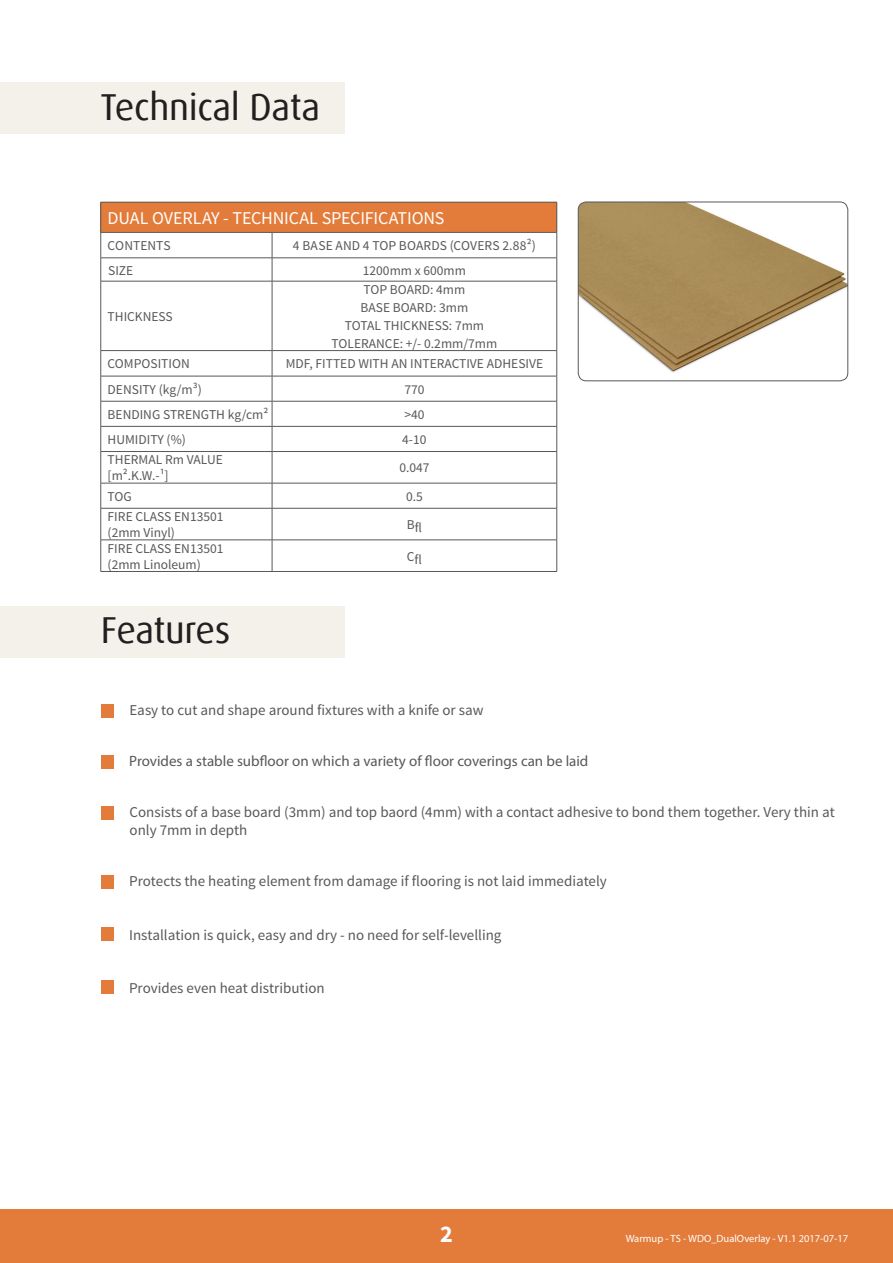
<style>
.page{position:relative;width:893px;height:1263px;background:#fff}
.page>*{position:absolute;margin:0;border:0;box-sizing:border-box;transform-origin:0 0}
.t1{font:37.5px "Dax Offc";letter-spacing:-.01em;color:#231f20}
.t2{font:700 24px "Source Sans Pro";color:#fff}
.t3{font:18px "Source Sans Pro";letter-spacing:-.01em;color:#fff}
.t4{font:15px/18px "Source Sans Pro";color:#57585a}
.t5{font:15px "Myriad Pro";color:#57585a}
.t6{font:13.5px "Source Sans Pro";color:#57585a}
.t7{font:13.5px "Source Sans Pro";color:#57595a}
.t8{font:10.5px "Myriad Pro";color:#fff}
</style>
<div class="page">
<div style="left:0;top:1209px;width:893px;height:54px;background:#e37c3a"></div>
<div style="left:0;top:83px;width:344px;height:51px;background:#f4f1ea"></div>
<img style="left:578px;top:202px;width:270px;height:179px">
<div style="left:578px;top:202px;width:270px;height:179px;border:1px solid #57585a;border-radius:8px"></div>
<div style="left:101px;top:202px;width:456px;height:30px;background:#e37c3a"></div>
<svg style="left:101px;top:233px;width:455px;height:338px"></svg>
<svg style="left:101px;top:259px;width:455px;height:117px"></svg>
<hr style="left:101px;top:258px;width:171px;height:1px;background:#57585a">
<hr style="left:272px;top:258px;width:285px;height:1px;background:#57585a">
<svg style="left:100px;top:233px;width:1px;height:48px"></svg>
<svg style="left:272px;top:233px;width:1px;height:48px"></svg>
<svg style="left:556px;top:233px;width:1px;height:48px"></svg>
<hr style="left:101px;top:281px;width:171px;height:1px;background:#57585a">
<hr style="left:100px;top:281px;width:1px;height:69px;background:#57585a">
<hr style="left:272px;top:281px;width:285px;height:1px;background:#57585a">
<hr style="left:272px;top:281px;width:1px;height:69px;background:#57585a">
<hr style="left:556px;top:281px;width:1px;height:69px;background:#57585a">
<hr style="left:101px;top:350px;width:171px;height:1px;background:#57585a">
<hr style="left:272px;top:350px;width:285px;height:1px;background:#57585a">
<hr style="left:101px;top:376px;width:171px;height:1px;background:#57585a">
<hr style="left:272px;top:376px;width:285px;height:1px;background:#57585a">
<hr style="left:101px;top:401px;width:171px;height:1px;background:#57585a">
<hr style="left:272px;top:401px;width:285px;height:1px;background:#57585a">
<hr style="left:101px;top:426px;width:171px;height:1px;background:#57585a">
<svg style="left:100px;top:351px;width:1px;height:100px"></svg>
<hr style="left:272px;top:426px;width:285px;height:1px;background:#57585a">
<svg style="left:272px;top:351px;width:1px;height:100px"></svg>
<svg style="left:556px;top:351px;width:1px;height:100px"></svg>
<hr style="left:101px;top:451px;width:171px;height:1px;background:#57585a">
<hr style="left:100px;top:452px;width:1px;height:31px;background:#57585a">
<hr style="left:272px;top:451px;width:285px;height:1px;background:#57585a">
<hr style="left:272px;top:452px;width:1px;height:31px;background:#57585a">
<hr style="left:556px;top:452px;width:1px;height:31px;background:#57585a">
<hr style="left:101px;top:483px;width:171px;height:1px;background:#57585a">
<svg style="left:100px;top:483px;width:1px;height:25px"></svg>
<hr style="left:272px;top:483px;width:285px;height:1px;background:#57585a">
<svg style="left:272px;top:483px;width:1px;height:25px"></svg>
<svg style="left:556px;top:483px;width:1px;height:25px"></svg>
<hr style="left:101px;top:508px;width:171px;height:1px;background:#57585a">
<hr style="left:100px;top:508px;width:1px;height:32px;background:#57585a">
<hr style="left:272px;top:508px;width:285px;height:1px;background:#57585a">
<hr style="left:272px;top:508px;width:1px;height:32px;background:#57585a">
<hr style="left:556px;top:508px;width:1px;height:32px;background:#57585a">
<hr style="left:101px;top:540px;width:171px;height:1px;background:#57585a">
<hr style="left:100px;top:540px;width:1px;height:31px;background:#57585a">
<hr style="left:272px;top:540px;width:285px;height:1px;background:#57585a">
<hr style="left:272px;top:540px;width:1px;height:31px;background:#57585a">
<hr style="left:556px;top:540px;width:1px;height:31px;background:#57585a">
<hr style="left:101px;top:571px;width:171px;height:1px;background:#57585a">
<hr style="left:272px;top:571px;width:285px;height:1px;background:#57585a">
<hr style="left:101px;top:202px;width:171px;height:1px;background:#57585a">
<hr style="left:100px;top:202px;width:1px;height:30px;background:#57585a">
<hr style="left:272px;top:202px;width:285px;height:1px;background:#57585a">
<hr style="left:556px;top:202px;width:1px;height:30px;background:#57585a">
<hr style="left:101px;top:232px;width:171px;height:1px;background:#57585a">
<hr style="left:272px;top:232px;width:285px;height:1px;background:#57585a">
<div style="left:0;top:606px;width:345px;height:51px;background:#f4f1ea"></div>
<div style="left:101px;top:704px;width:13px;height:13px;background:#e37c3a"></div>
<div style="left:101px;top:755px;width:13px;height:13px;background:#e37c3a"></div>
<div style="left:101px;top:806px;width:13px;height:13px;background:#e37c3a"></div>
<div style="left:101px;top:875px;width:13px;height:13px;background:#e37c3a"></div>
<div style="left:101px;top:928px;width:13px;height:13px;background:#e37c3a"></div>
<div style="left:101px;top:981px;width:13px;height:13px;background:#e37c3a"></div>
<p class="t1" style="left:101px;top:83px;width:221px">Technical Data</p>
<p class="t3" style="left:108px;top:207px;width:338px">DUAL OVERLAY - TECHNICAL SPECIFICATIONS</p>
<p class="t6" style="left:108px;top:237px;width:65px">CONTENTS</p>
<p class="t6" style="left:293px;top:237px;width:244px">4 BASE AND 4 TOP BOARDS (COVERS 2.88²)</p>
<p class="t6" style="left:108px;top:262px;width:27px">SIZE</p>
<p class="t7" style="left:363px;top:262px;width:105px">1200mm x 600mm</p>
<p class="t6" style="left:108px;top:308px;width:67px">THICKNESS</p>
<p class="t7" style="left:363px;top:281px;width:103px">TOP BOARD: 4mm</p>
<p class="t7" style="left:361px;top:299px;width:109px">BASE BOARD: 3mm</p>
<p class="t7" style="left:345px;top:317px;width:141px">TOTAL THICKNESS: 7mm</p>
<p class="t7" style="left:332px;top:335px;width:167px">TOLERANCE: +/- 0.2mm/7mm</p>
<p class="t6" style="left:108px;top:355px;width:84px">COMPOSITION</p>
<p class="t7" style="left:286px;top:355px;width:259px">MDF, FITTED WITH AN INTERACTIVE ADHESIVE</p>
<p class="t6" style="left:108px;top:381px;width:96px">DENSITY (kg/m³)</p>
<p class="t6" style="left:404px;top:381px;width:22px">770</p>
<p class="t6" style="left:108px;top:406px;width:162px">BENDING STRENGTH kg/cm²</p>
<p class="t6" style="left:404px;top:406px;width:22px">&gt;40</p>
<p class="t6" style="left:108px;top:431px;width:80px">HUMIDITY (%)</p>
<p class="t6" style="left:402px;top:431px;width:26px">4-10</p>
<p class="t6" style="left:108px;top:451px;width:117px">THERMAL Rm VALUE</p>
<p class="t6" style="left:108px;top:468px;width:63px">[m².K.W.-¹]</p>
<p class="t6" style="left:399px;top:459px;width:32px">0.047</p>
<p class="t6" style="left:108px;top:488px;width:26px">TOG</p>
<p class="t6" style="left:406px;top:488px;width:18px">0.5</p>
<p class="t6" style="left:108px;top:508px;width:117px">FIRE CLASS EN13501</p>
<p class="t6" style="left:108px;top:524px;width:69px">(2mm Vinyl)</p>
<p class="t6" style="left:407px;top:519px;width:17px">Bfl</p>
<p class="t6" style="left:108px;top:540px;width:117px">FIRE CLASS EN13501</p>
<p class="t6" style="left:108px;top:556px;width:95px">(2mm Linoleum)</p>
<p class="t1" style="left:101px;top:606px;width:131px">Features</p>
<p class="t6" style="left:407px;top:551px;width:17px">Cfl</p>
<p class="t4" style="left:129px;top:701px;width:356px">Easy to cut and shape around fixtures with a knife or saw</p>
<p class="t5" style="left:129px;top:752px;width:461px">Provides a stable subfloor on which a variety of floor coverings can be laid</p>
<p class="t4" style="left:130px;top:804px;width:707px">Consists of a base board (3mm) and top baord (4mm) with a contact adhesive to bond them together. Very thin at only 7mm in depth</p>
<p class="t4" style="left:129px;top:873px;width:479px">Protects the heating element from damage if flooring is not laid immediately</p>
<p class="t4" style="left:129px;top:926px;width:374px">Installation is quick, easy and dry - no need for self-levelling</p>
<p class="t4" style="left:129px;top:979px;width:197px">Provides even heat distribution</p>
<p class="t2" style="left:440px;top:1219px;width:14px">2</p>
<p class="t8" style="left:626px;top:1232px;width:224px">Warmup - TS - WDO_DualOverlay - V1.1 2017-07-17</p>
</div>
